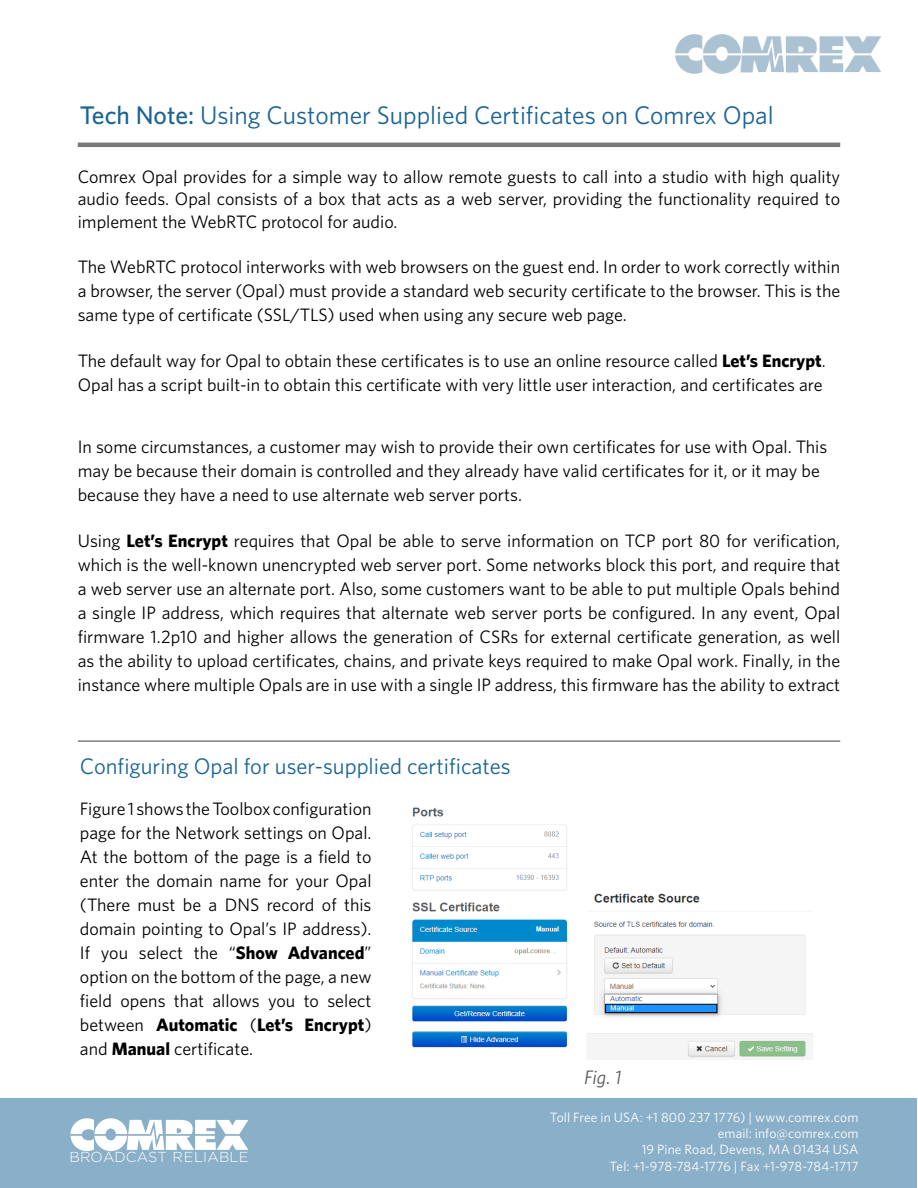
<style>
.page{position:relative;width:918px;height:1188px;background:#fff}
.page>*{position:absolute;margin:0;border:0;box-sizing:border-box;transform-origin:0 0}
.t1{font:25.5px "Whitney";color:#1a6394}
.t2{font:22.5px "Whitney";color:#1a6394}
.t3{font:italic 19.5px "Whitney";color:#58595b}
.t4{font:18px/24px "Whitney";color:#000;text-align:justify}
.t5{font:300 14.55px "Gotham";letter-spacing:.005em;color:#fff}
.t6{font:13.5px/16.2px "Whitney";letter-spacing:.005em;color:#fff;text-align:right}
.s1{font-weight:500}
.s2{font-weight:700}
</style>
<div class="page">
<div style="left:1px;top:1098px;width:916px;height:89px;background:#8aafc8"></div>
<hr style="left:78px;top:143px;width:762px;height:4px;background:#7a7a7d">
<hr style="left:78px;top:740px;width:762px;height:2px;background:#4a4a4d">
<img style="left:412px;top:807px;width:401px;height:251px">
<svg style="left:70px;top:1118px;width:178px;height:33px"></svg>
<img style="left:675px;top:35px;width:206px;height:38px">
<h1 class="t1" style="left:80px;top:100px;width:695px"><span class="s1">Tech Note:</span> Using Customer Supplied Certificates on Comrex Opal</h1>
<p class="t4" style="left:78px;top:165px;width:764px;line-height:22.5px">Comrex Opal provides for a simple way to allow remote guests to call into a studio with high quality audio feeds. Opal consists of a box that acts as a web server, providing the functionality required to implement the WebRTC protocol for audio.</p>
<p class="t4" style="left:78px;top:254px;width:764px">The WebRTC protocol interworks with web browsers on the guest end. In order to work correctly within a browser, the server (Opal) must provide a standard web security certificate to the browser. This is the same type of certificate (SSL/TLS) used when using any secure web page.</p>
<p class="t4" style="left:78px;top:348px;width:749px">The default way for Opal to obtain these certificates is to use an online resource called <span class="s2">Let’s Encrypt</span>.<br>Opal has a script built-in to obtain this certificate with very little user interaction, and certificates are</p>
<p class="t4" style="left:78px;top:434px;width:751px;text-align:left">In some circumstances, a customer may wish to provide their own certificates for use with Opal. This may be because their domain is controlled and they already have valid certificates for it, or it may be because they have a need to use alternate web server ports.</p>
<p class="t4" style="left:78px;top:529px;width:764px">Using <span class="s2">Let’s Encrypt</span> requires that Opal be able to serve information on TCP port 80 for verification, which is the well-known unencrypted web server port. Some networks block this port, and require that a web server use an alternate port. Also, some customers want to be able to put multiple Opals behind a single IP address, which requires that alternate web server ports be configured. In any event, Opal firmware 1.2p10 and higher allows the generation of CSRs for external certificate generation, as well as the ability to upload certificates, chains, and private keys required to make Opal work. Finally, in the instance where multiple Opals are in use with a single IP address, this firmware has the ability to extract</p>
<p class="t2" style="left:80px;top:753px;width:432px">Configuring Opal for user-supplied certificates</p>
<p class="t4" style="left:80px;top:796px;width:293px">Figure 1 shows the Toolbox configuration page for the Network settings on Opal.<br>At the bottom of the page is a field to enter the domain name for your Opal (There must be a DNS record of this domain pointing to Opal’s IP address).<br>If you select the “<span class="s2">Show Advanced</span>” option on the bottom of the page, a new field opens that allows you to select between <span class="s2">Automatic</span> (<span class="s2">Let’s Encrypt</span>) and <span class="s2">Manual</span> certificate.</p>
<p class="t5" style="left:69px;top:1149px;width:180px">BROADCAST RELIABLE</p>
<p class="t3" style="left:584px;top:1066px;width:39px">Fig. 1</p>
<p class="t6" style="left:550px;top:1109px;width:310px">Toll Free in USA: +1 800 237 1776) | www.comrex.com email: info@comrex.com<br>19 Pine Road, Devens, MA 01434 USA<br>Tel: +1-978-784-1776 | Fax +1-978-784-1717</p>
</div>
